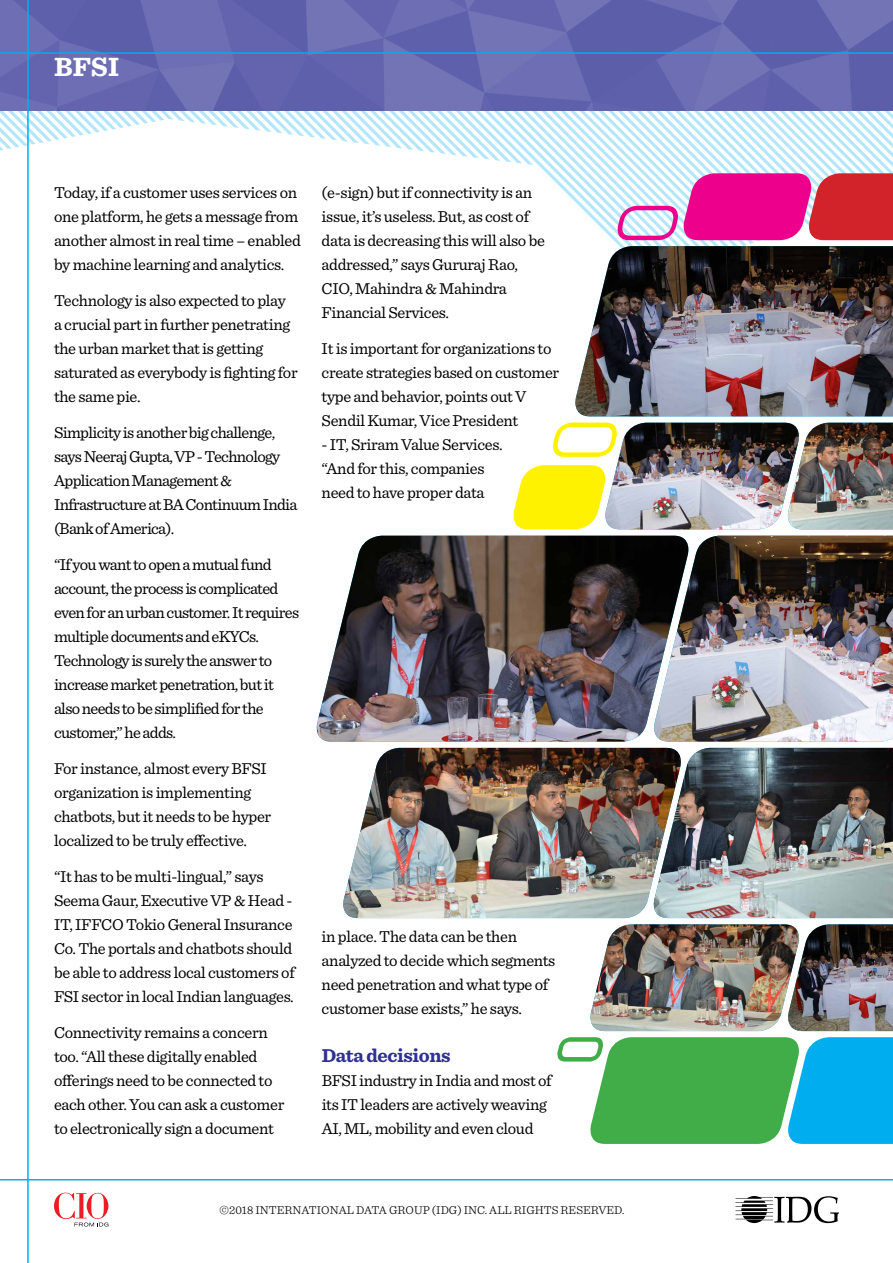
<style>
.page{position:relative;width:893px;height:1263px;background:#fff}
.page>*{position:absolute;margin:0;border:0;box-sizing:border-box;transform-origin:0 0}
.t1{font:700 27.6px "Sentinel";color:#fff}
.t2{font:700 19.5px "Sentinel";letter-spacing:-.02em;color:#2e3092}
.t3{font:16.5px/24px "Sentinel";letter-spacing:-.02em;color:#000}
.t4{font:16.5px/24px "Sentinel";letter-spacing:-.04em;color:#000}
.t5{font:300 12px "Sentinel";color:#000}
</style>
<div class="page">
<svg style="left:735px;top:1196px;width:104px;height:27px"></svg>
<svg style="left:54px;top:1192px;width:54px;height:34px"></svg>
<svg style="left:0;top:111px;width:893px;height:135px"></svg>
<img style="left:0;top:0;width:893px;height:111px">
<hr style="left:0;top:52px;width:893px;height:2px;background:#00aeef">
<img style="left:575px;top:246px;width:318px;height:170px">
<img style="left:343px;top:748px;width:307px;height:170px">
<svg style="left:612px;top:173px;width:281px;height:69px;background:#e15393"></svg>
<img style="left:557px;top:924px;width:336px;height:220px">
<img style="left:650px;top:748px;width:243px;height:170px">
<img style="left:513px;top:422px;width:380px;height:107px">
<img style="left:601px;top:423px;width:202px;height:106px">
<img style="left:692px;top:536px;width:201px;height:205px">
<img style="left:316px;top:536px;width:376px;height:205px">
<hr style="left:27px;top:0;width:2px;height:1263px;background:#00aeef">
<hr style="left:0;top:1179px;width:893px;height:1px;background:#00aeef">
<h1 class="t1" style="left:54px;top:45px;width:67px">BFSI</h1>
<p class="t3" style="left:54px;top:179px;width:248px">Today, if a customer uses services on one platform, he gets a message from another almost in real time – enabled by machine learning and analytics.</p>
<p class="t3" style="left:54px;top:287px;width:245px">Technology is also expected to play a crucial part in further penetrating the urban market that is getting saturated as everybody is fighting for the same pie.</p>
<p class="t4" style="left:54px;top:420px;width:245px">Simplicity is another big challenge, says Neeraj Gupta, VP - Technology<br>Application Management &amp;<br>Infrastructure at BA Continuum India (Bank of America).</p>
<p class="t4" style="left:54px;top:552px;width:247px">“If you want to open a mutual fund account, the process is complicated even for an urban customer. It requires multiple documents and eKYCs.<br>Technology is surely the answer to increase market penetration, but it also needs to be simplified for the customer,” he adds.</p>
<p class="t3" style="left:54px;top:756px;width:219px">For instance, almost every BFSI organization is implementing chatbots, but it needs to be hyper localized to be truly effective.</p>
<p class="t3" style="left:54px;top:864px;width:242px">“It has to be multi-lingual,” says Seema Gaur, Executive VP &amp; Head - IT, IFFCO Tokio General Insurance Co. The portals and chatbots should be able to address local customers of FSI sector in local Indian languages.</p>
<p class="t3" style="left:54px;top:1020px;width:232px">Connectivity remains a concern too. “All these digitally enabled offerings need to be connected to each other. You can ask a customer to electronically sign a document</p>
<p class="t3" style="left:322px;top:180px;width:225px">(e-sign) but if connectivity is an issue, it’s useless. But, as cost of data is decreasing this will also be addressed,” says Gururaj Rao,<br>CIO, Mahindra &amp; Mahindra<br>Financial Services.</p>
<p class="t3" style="left:322px;top:336px;width:239px">It is important for organizations to create strategies based on customer type and behavior, points out V Sendil Kumar, Vice President</p>
<p class="t3" style="left:322px;top:432px;width:182px">- IT, Sriram Value Services. “And for this, companies need to have proper data</p>
<p class="t3" style="left:322px;top:924px;width:235px">in place. The data can be then analyzed to decide which segments need penetration and what type of customer base exists,” he says.</p>
<p class="t2" style="left:322px;top:1040px;width:130px">Datadecisions</p>
<p class="t3" style="left:322px;top:1067px;width:232px">BFSI industry in India and most of its IT leaders are actively weaving<br>AI, ML, mobility and even cloud</p>
<p class="t5" style="left:220px;top:1201px;width:406px">©2018 INTERNATIONAL DATA GROUP (IDG) INC. ALL RIGHTS RESERVED.</p>
</div>
